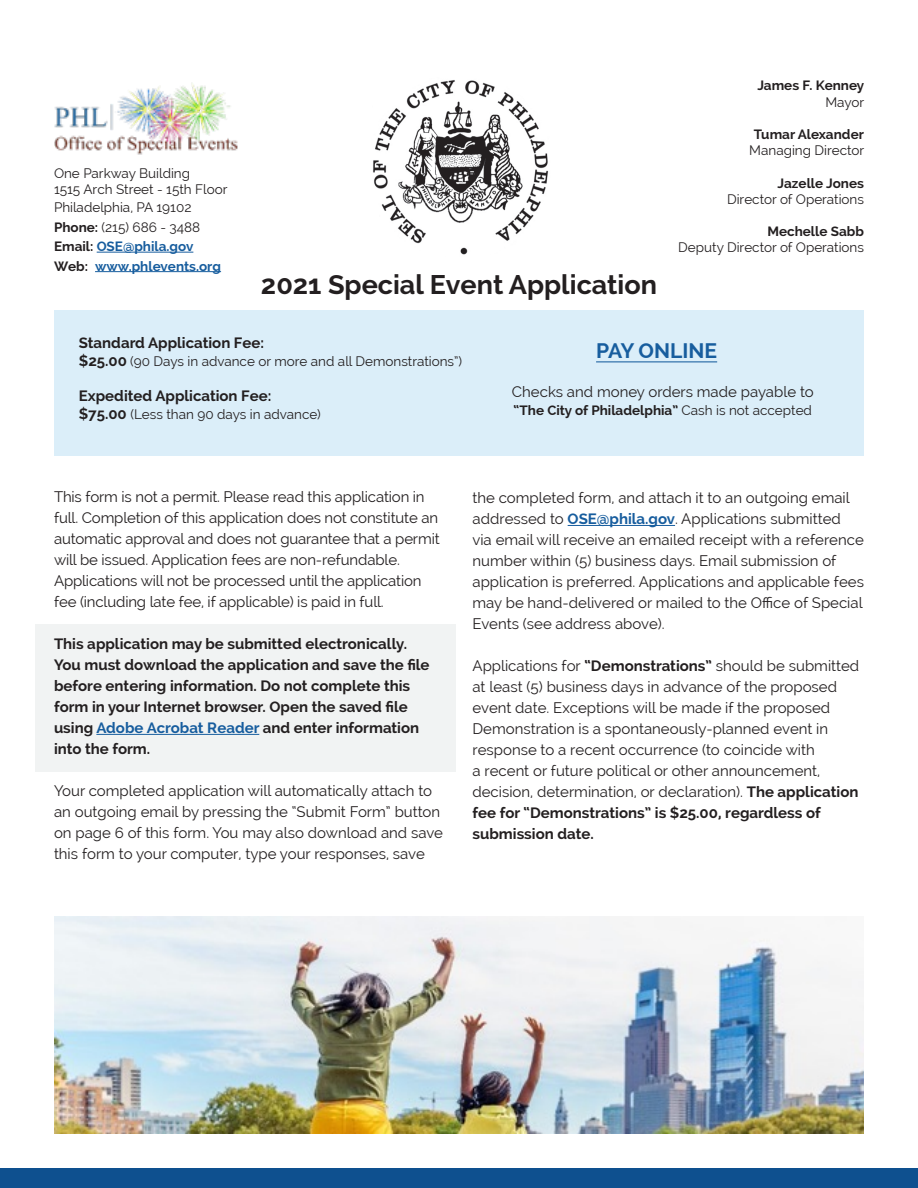
<style>
.page{position:relative;width:918px;height:1188px;background:#fff}
.page>*{position:absolute;margin:0;border:0;box-sizing:border-box;transform-origin:0 0}
.t1{font:700 27px "Raleway";color:#231f20}
.t2{font:700 21px "Raleway";color:#175d9e}
.t3{font:15px/21px "Raleway";color:#231f20}
.t4{font:700 15px/21px "Raleway";color:#231f20}
.t5{font:13.5px/16.2px "Raleway";color:#231f20;text-align:right}
.t6{font:700 13.5px/16.2px "Raleway";color:#231f20;text-align:right}
.t7{font:700 13.5px "Raleway";color:#175d9e}
.s1{font-weight:700}
.s2{color:#231f20}
.s3{font-weight:400}
.s4{font-weight:700;font-size:15px}
.s5{color:#175d9e}
.s6{font-weight:700;color:#175d9e}
</style>
<div class="page">
<div style="left:54px;top:310px;width:810px;height:146px;background:#dbeef9"></div>
<div style="left:36px;top:624px;width:420px;height:148px;background:#f1f3f3"></div>
<div style="left:0;top:1169px;width:918px;height:19px;background:#0e508f"></div>
<img style="left:373px;top:80px;width:175px;height:175px">
<img style="left:54px;top:83px;width:184px;height:72px">
<hr style="left:97px;top:252px;width:96px;height:1px;background:#175d9e">
<hr style="left:95px;top:271px;width:126px;height:1px;background:#175d9e">
<hr style="left:96px;top:734px;width:163px;height:1px;background:#175d9e">
<hr style="left:568px;top:525px;width:107px;height:1px;background:#175d9e">
<img style="left:54px;top:916px;width:810px;height:218px">
<hr style="left:596px;top:361px;width:121px;height:1px;background:#175d9e">
<p class="t5" style="left:54px;top:165px;width:175px;text-align:left">One Parkway Building<br>1515 Arch Street - 15th Floor</p>
<p class="t5" style="left:54px;top:199px;width:139px">Philadelphia, PA 19102</p>
<p class="t5" style="left:54px;top:219px;width:148px"><span class="s1">Phone:</span> (215) 686 - 3488</p>
<p class="t7" style="left:54px;top:239px;width:141px"><span class="s2">Email:</span> OSE@phila.gov</p>
<p class="t7" style="left:54px;top:258px;width:169px"><span class="s2">Web:</span> www.phlevents.org</p>
<p class="t1" style="left:261px;top:269px;width:398px">2021 Special Event Application</p>
<p class="t6" style="left:757px;top:78px;width:108px">James F. Kenney<br><span class="s3">Mayor</span></p>
<p class="t5" style="left:749px;top:126px;width:117px;text-align:center"><span class="s1">Tumar Alexander<br></span>Managing Director</p>
<p class="t5" style="left:727px;top:175px;width:138px"><span class="s1">Jazelle Jones<br></span>Director of Operations</p>
<p class="t5" style="left:678px;top:223px;width:187px"><span class="s1">Mechelle Sabb<br></span>Deputy Director of Operations</p>
<p class="t4" style="left:79px;top:333px;width:187px">Standard Application Fee:</p>
<p class="t5" style="left:79px;top:353px;width:385px"><span class="s4">$25.00</span> (90 Days in advance or more and all Demonstrations”)</p>
<p class="t4" style="left:79px;top:385px;width:194px">Expedited Application Fee:</p>
<p class="t5" style="left:79px;top:406px;width:243px"><span class="s4">$75.00</span> (Less than 90 days in advance)</p>
<p class="t2" style="left:596px;top:339px;width:123px">PAY ONLINE</p>
<p class="t3" style="left:512px;top:382px;width:303px">Checks and money orders made payable to</p>
<p class="t6" style="left:514px;top:403px;width:300px">“The City of Philadelphia” <span class="s3">Cash is not accepted</span></p>
<p class="t3" style="left:54px;top:486px;width:387px">This form is not a permit. Please read this application in full. Completion of this application does not constitute an automatic approval and does not guarantee that a permit will be issued. Application fees are non-refundable.<br>Applications will not be processed until the application fee (including late fee, if applicable) is paid in full.</p>
<p class="t4" style="left:54px;top:634px;width:377px">This application may be submitted electronically.<br>You must download the application and save the file before entering information. Do not complete this form in your Internet browser. Open the saved file using <span class="s5">Adobe Acrobat Reader</span> and enter information into the form.</p>
<p class="t3" style="left:54px;top:780px;width:391px">Your completed application will automatically attach to an outgoing email by pressing the “Submit Form” button on page 6 of this form. You may also download and save this form to your computer, type your responses, save</p>
<p class="t3" style="left:472px;top:488px;width:393px">the completed form, and attach it to an outgoing email addressed to <span class="s6">OSE@phila.gov</span>. Applications submitted via email will receive an emailed receipt with a reference number within (5) business days. Email submission of application is preferred. Applications and applicable fees may be hand-delivered or mailed to the Office of Special Events (see address above).</p>
<p class="t3" style="left:472px;top:656px;width:388px">Applications for <span class="s1">“Demonstrations”</span> should be submitted at least (5) business days in advance of the proposed event date. Exceptions will be made if the proposed Demonstration is a spontaneously-planned event in response to a recent occurrence (to coincide with<br>a recent or future political or other announcement, decision, determination, or declaration). <span class="s1">The application fee for “Demonstrations” is $25.00, regardless of submission date.</span></p>
</div>
